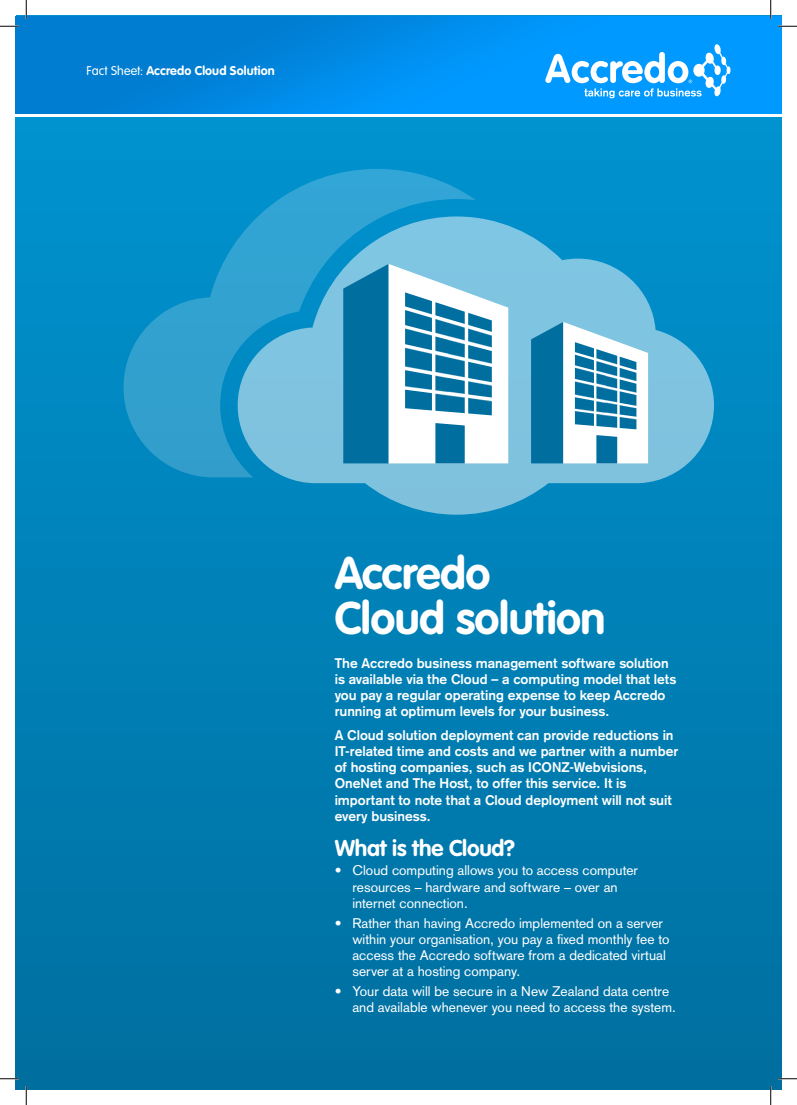
<style>
.page{position:relative;width:797px;height:1105px;background:#fff}
.page>*{position:absolute;margin:0;border:0;box-sizing:border-box;transform-origin:0 0}
.t1{font:700 45px/45px "VAG Rounded";letter-spacing:-.015em;color:#fff}
.t2{font:700 22.5px "VAG Rounded";letter-spacing:-.01em;color:#fff}
.t3{font:700 13.75px/16.2px "Akzidenz Grotesk";color:#fff}
.t4{font:13.75px/16.2px "Akzidenz Grotesk";color:#fff}
.t5{font:700 12.5px "VAG Rounded";letter-spacing:.01em;color:#fff}
.s1{font-weight:300}
</style>
<div class="page">
<img style="left:16px;top:16px;width:765px;height:98px">
<svg style="left:545px;top:44px;width:185px;height:54px"></svg>
<div style="left:16px;top:117px;width:765px;height:972px;background:linear-gradient(to bottom,#0093d0,#006f9f)"></div>
<svg style="left:238px;top:216px;width:476px;height:299px;background:#43a8d2"></svg>
<svg style="left:476px;top:264px;width:32px;height:199px"></svg>
<svg style="left:531px;top:322px;width:117px;height:141px"></svg>
<svg style="left:123px;top:169px;width:353px;height:308px;background:#3ea3ce"></svg>
<svg style="left:0;top:25px;width:19px;height:2px"></svg>
<svg style="left:778px;top:25px;width:19px;height:2px"></svg>
<svg style="left:0;top:1078px;width:19px;height:1px"></svg>
<svg style="left:778px;top:1078px;width:19px;height:1px"></svg>
<svg style="left:25px;top:0;width:2px;height:19px"></svg>
<svg style="left:25px;top:1086px;width:2px;height:19px"></svg>
<svg style="left:770px;top:0;width:1px;height:19px"></svg>
<svg style="left:770px;top:1086px;width:1px;height:19px"></svg>
<p class="t5" style="left:86px;top:63px;width:190px"><span class="s1">Fact Sheet:</span> Accredo Cloud Solution</p>
<h1 class="t1" style="left:335px;top:550px;width:272px">Accredo<br>Cloud solution</h1>
<p class="t3" style="left:335px;top:654px;width:343px">The Accredo business management software solution is available via the Cloud – a computing model that lets you pay a regular operating expense to keep Accredo running at optimum levels for your business.</p>
<p class="t3" style="left:335px;top:727px;width:345px">A Cloud solution deployment can provide reductions in IT-related time and costs and we partner with a number of hosting companies, such as ICONZ-Webvisions, OneNet and The Host, to offer this service. It is important to note that a Cloud deployment will not suit every business.</p>
<h2 class="t2" style="left:335px;top:834px;width:182px">What is the Cloud?</h2>
<p class="t4" style="left:352px;top:862px;width:287px;text-indent:-18px">• Cloud computing allows you to access computer resources – hardware and software – over an internet connection.</p>
<p class="t4" style="left:352px;top:915px;width:318px;text-indent:-18px">• Rather than having Accredo implemented on a server within your organisation, you pay a fixed monthly fee to access the Accredo software from a dedicated virtual server at a hosting company.</p>
<p class="t4" style="left:352px;top:983px;width:325px;text-indent:-18px">• Your data will be secure in a New Zealand data centre and available whenever you need to access the system.</p>
</div>
